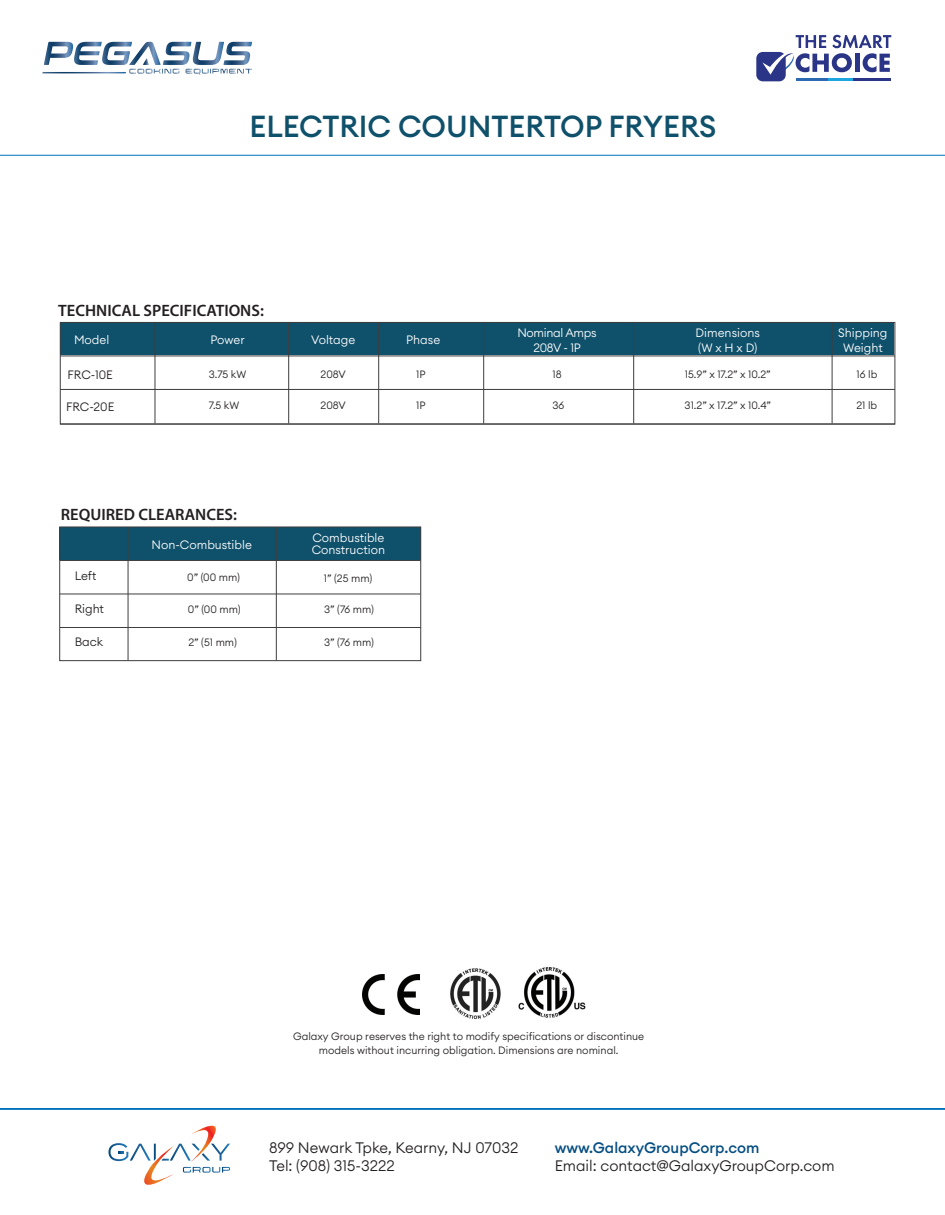
<style>
.page{position:relative;width:945px;height:1215px;background:#fff}
.page>*{position:absolute;margin:0;border:0;box-sizing:border-box;transform-origin:0 0}
.t1{font:500 30px "Euclid Circular A";color:#0f506b}
.t2{font:600 16.5px "Myriad Pro";color:#231f20}
.t3{font:300 15px/18px "Euclid Circular A";color:#231f20}
.t4{font:500 15px "Euclid Circular A";color:#054e82}
.t5{font:300 12px/15px "Euclid Circular A";color:#fff}
.t6{font:300 12px "Euclid Circular A";color:#231f20}
.t7{font:300 12px/15px "Euclid Circular A";letter-spacing:-.025em;color:#fff;text-align:center}
.t8{font:300 10.5px/13.5px "Euclid Circular A";color:#231f20;text-align:center}
</style>
<div class="page">
<hr style="left:0;top:155px;width:945px;height:1px;background:#0072bc">
<svg style="left:0;top:1108px;width:945px;height:2px;background:#0e79bf"></svg>
<div style="left:60px;top:527px;width:361px;height:33px;background:#0f506b"></div>
<div style="left:59px;top:527px;width:362px;height:134px;border:1px solid #3e3e3f"></div>
<hr style="left:60px;top:594px;width:361px;height:1px;background:#3e3e3f">
<hr style="left:60px;top:560px;width:361px;height:1px;background:#3e3e3f">
<hr style="left:276px;top:527px;width:1px;height:134px;background:#3e3e3f">
<hr style="left:128px;top:527px;width:1px;height:134px;background:#3e3e3f">
<hr style="left:60px;top:627px;width:361px;height:1px;background:#3e3e3f">
<svg style="left:108px;top:1126px;width:122px;height:59px"></svg>
<svg style="left:44px;top:42px;width:208px;height:33px"></svg>
<svg style="left:42px;top:72px;width:84px;height:1px"></svg>
<svg style="left:756px;top:35px;width:135px;height:46px"></svg>
<div style="left:60px;top:322px;width:834px;height:33px;background:#0f506b"></div>
<div style="left:60px;top:322px;width:835px;height:103px;border:1px solid #3e3e3f"></div>
<hr style="left:60px;top:389px;width:835px;height:1px;background:#3e3e3f">
<hr style="left:60px;top:423px;width:835px;height:1px;background:#3e3e3f">
<hr style="left:60px;top:355px;width:835px;height:1px;background:#3e3e3f">
<hr style="left:832px;top:322px;width:1px;height:101px;background:#3e3e3f">
<hr style="left:288px;top:322px;width:1px;height:101px;background:#3e3e3f">
<hr style="left:155px;top:322px;width:1px;height:101px;background:#3e3e3f">
<hr style="left:378px;top:322px;width:1px;height:101px;background:#3e3e3f">
<hr style="left:483px;top:322px;width:1px;height:101px;background:#3e3e3f">
<hr style="left:633px;top:322px;width:1px;height:101px;background:#3e3e3f">
<img style="left:362px;top:974px;width:57px;height:41px">
<img style="left:450px;top:967px;width:136px;height:52px">
<h1 class="t1" style="left:249px;top:107px;width:469px">ELECTRIC COUNTERTOP FRYERS</h1>
<h2 class="t2" style="left:58px;top:300px;width:207px">TECHNICAL SPECIFICATIONS:</h2>
<p class="t5" style="left:74px;top:332px;width:37px">Model</p>
<p class="t6" style="left:68px;top:367px;width:47px">FRC-10E</p>
<p class="t5" style="left:210px;top:332px;width:36px">Power</p>
<p class="t5" style="left:311px;top:332px;width:46px">Voltage</p>
<p class="t5" style="left:406px;top:332px;width:36px">Phase</p>
<p class="t7" style="left:517px;top:325px;width:81px">Nominal Amps<br>208V - 1P</p>
<p class="t8" style="left:209px;top:367px;width:39px">3.75 kW</p>
<p class="t8" style="left:321px;top:367px;width:27px">208V</p>
<p class="t8" style="left:416px;top:367px;width:11px">1P</p>
<p class="t8" style="left:552px;top:367px;width:11px">18</p>
<p class="t5" style="left:696px;top:325px;width:66px">Dimensions (W x H x D)</p>
<p class="t5" style="left:838px;top:325px;width:51px;text-align:center">Shipping<br>Weight</p>
<p class="t8" style="left:685px;top:367px;width:87px">15.9” x 17.2” x 10.2”</p>
<p class="t8" style="left:856px;top:367px;width:22px">16 lb</p>
<p class="t6" style="left:66px;top:399px;width:50px">FRC-20E</p>
<p class="t8" style="left:209px;top:399px;width:32px">7.5 kW</p>
<p class="t8" style="left:321px;top:399px;width:27px">208V</p>
<p class="t8" style="left:416px;top:399px;width:11px">1P</p>
<p class="t8" style="left:552px;top:399px;width:13px">36</p>
<p class="t8" style="left:685px;top:399px;width:88px">31.2” x 17.2” x 10.4”</p>
<p class="t8" style="left:856px;top:399px;width:22px">21 lb</p>
<h2 class="t2" style="left:61px;top:504px;width:178px">REQUIRED CLEARANCES:</h2>
<p class="t6" style="left:75px;top:568px;width:23px">Left</p>
<p class="t6" style="left:75px;top:601px;width:31px">Right</p>
<p class="t6" style="left:75px;top:634px;width:30px">Back</p>
<p class="t5" style="left:152px;top:537px;width:102px">Non-Combustible</p>
<p class="t8" style="left:187px;top:570px;width:54px">0” (00 mm)</p>
<p class="t8" style="left:188px;top:602px;width:54px">0” (00 mm)</p>
<p class="t8" style="left:189px;top:635px;width:50px">2” (51 mm)</p>
<p class="t5" style="left:312px;top:532px;width:75px;line-height:12px">Combustible<br>Construction</p>
<p class="t8" style="left:324px;top:571px;width:50px">1” (25 mm)</p>
<p class="t8" style="left:324px;top:603px;width:51px">3” (76 mm)</p>
<p class="t8" style="left:324px;top:635px;width:51px">3” (76 mm)</p>
<p class="t8" style="left:293px;top:1030px;width:353px">Galaxy Group reserves the right to modify specifications or discontinue models without incurring obligation. Dimensions are nominal.</p>
<h3 class="t3" style="left:269px;top:1138px;width:251px">899 Newark Tpke, Kearny, NJ 07032<br>Tel: (908) 315-3222</h3>
<h3 class="t4" style="left:555px;top:1138px;width:206px">www.GalaxyGroupCorp.com</h3>
<h3 class="t3" style="left:555px;top:1156px;width:281px">Email: contact@GalaxyGroupCorp.com</h3>
</div>
